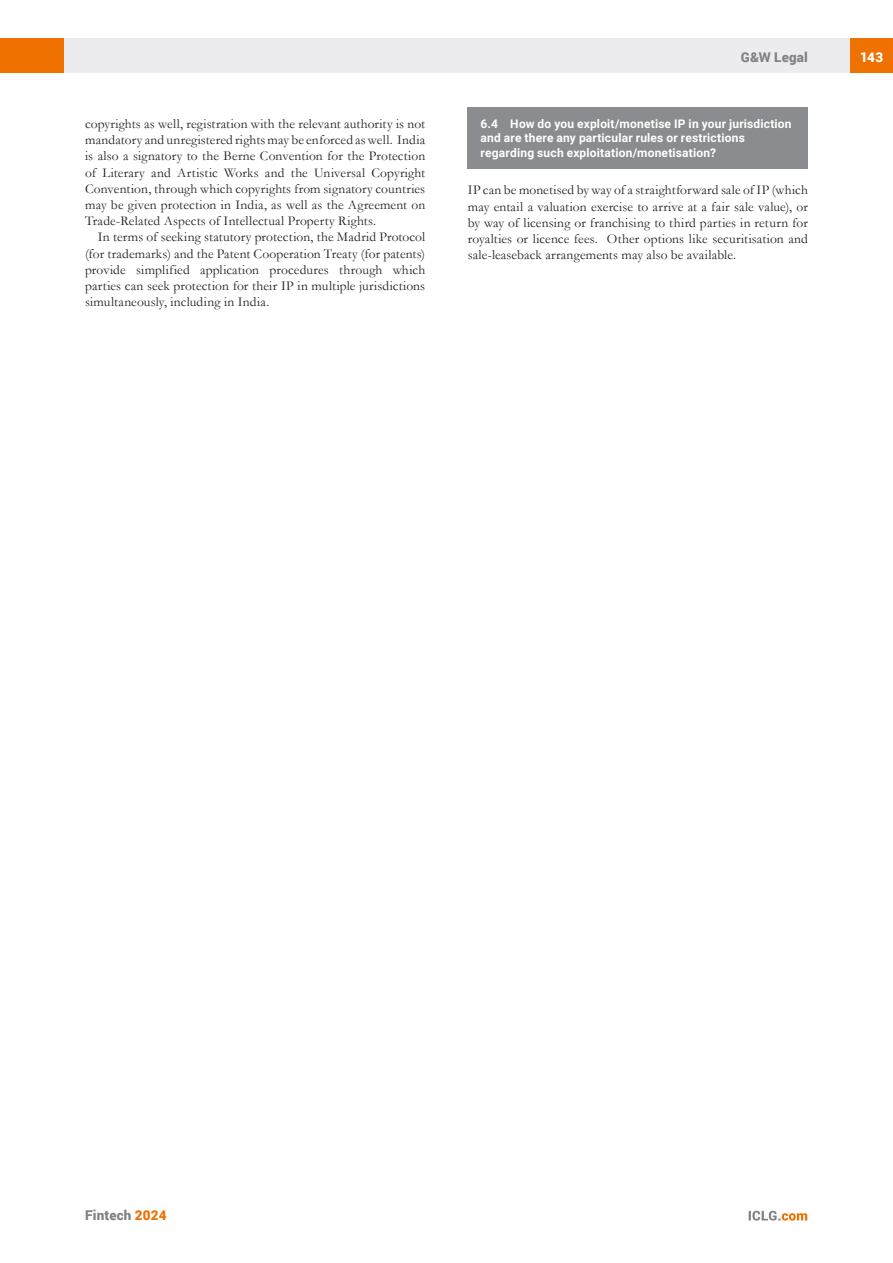
<style>
.page{position:relative;width:893px;height:1263px;background:#fff}
.page>*{position:absolute;margin:0;border:0;box-sizing:border-box;transform-origin:0 0}
.t1{font:13.5px/16.2px "Garamond";letter-spacing:.01em;color:#231f20;text-align:justify}
.t2{font:900 13.5px "Roboto";letter-spacing:.015em;color:#808285}
.t3{font:900 13.5px "Roboto";color:#fff}
.t4{font:700 12px/14.4px "Roboto";letter-spacing:.015em;color:#fff}
.s1{color:#ef7100}
</style>
<div class="page">
<div style="left:64px;top:38px;width:786px;height:34px;background:#ececee"></div>
<div style="left:850px;top:38px;width:43px;height:34px;background:#ef7100"></div>
<div style="left:0;top:38px;width:64px;height:34px;background:#ef7100"></div>
<svg style="left:749px;top:1211px;width:58px;height:9px"></svg>
<div style="left:468px;top:107px;width:340px;height:61px;background:#8a8c8f"></div>
<p class="t1" style="left:85px;top:115px;width:342px">copyrights as well, registration with the relevant authority is not mandatory and unregistered rights may be enforced as well. India is also a signatory to the Berne Convention for the Protection of Literary and Artistic Works and the Universal Copyright Convention, through which copyrights from signatory countries may be given protection in India, as well as the Agreement on Trade-Related Aspects of Intellectual Property Rights.</p>
<p class="t1" style="left:85px;top:229px;width:342px;text-indent:13px">In terms of seeking statutory protection, the Madrid Protocol (for trademarks) and the Patent Cooperation Treaty (for patents) provide simplified application procedures through which parties can seek protection for their IP in multiple jurisdictions simultaneously, including in India.</p>
<p class="t2" style="left:741px;top:48px;width:69px">G&amp;W Legal</p>
<p class="t3" style="left:860px;top:48px;width:25px">143</p>
<p class="t4" style="left:480px;top:116px;width:313px">6.4 How do you exploit/monetise IP in your jurisdiction and are there any particular rules or restrictions regarding such exploitation/monetisation?</p>
<p class="t1" style="left:468px;top:182px;width:342px">IP can be monetised by way of a straightforward sale of IP (which may entail a valuation exercise to arrive at a fair sale value), or by way of licensing or franchising to third parties in return for royalties or licence fees. Other options like securitisation and sale-leaseback arrangements may also be available.</p>
<p class="t2" style="left:85px;top:1206px;width:83px">Fintech <span class="s1">2024</span></p>
</div>
